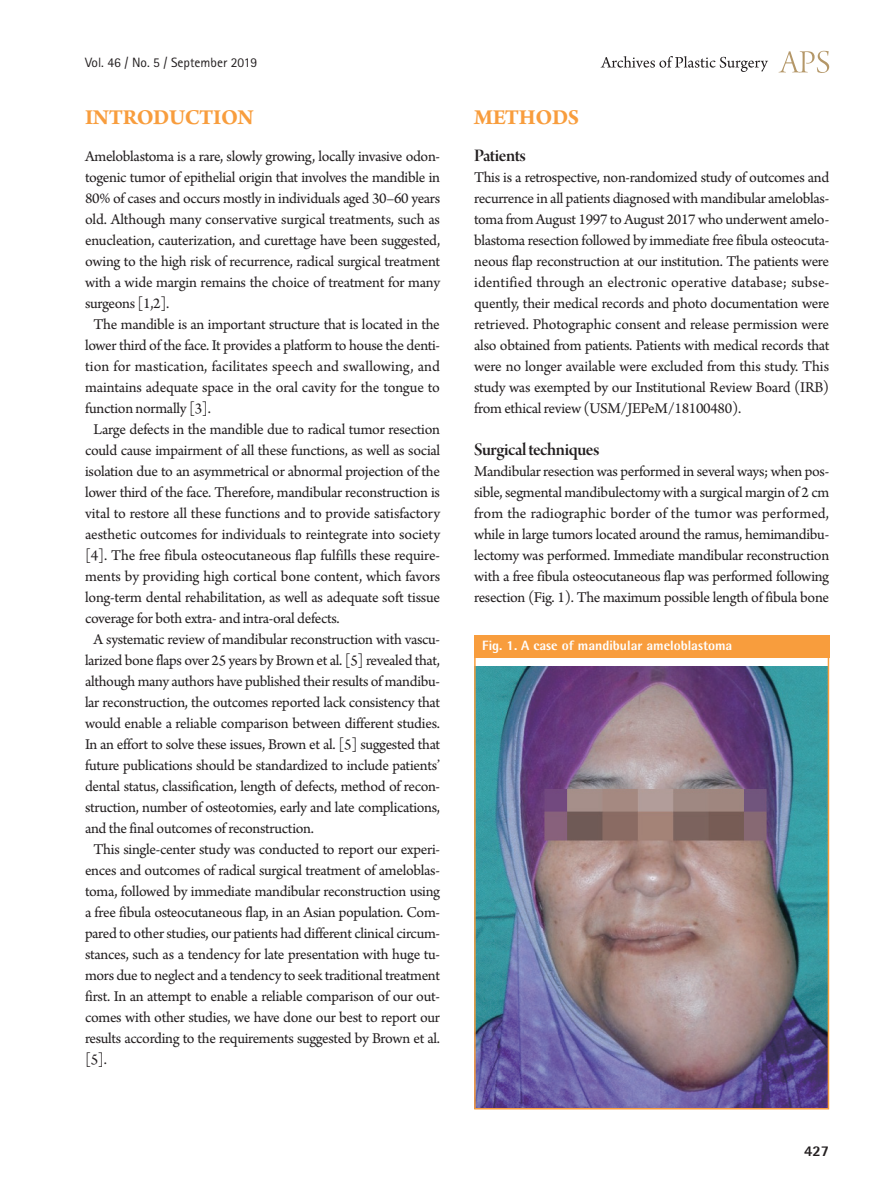
<style>
.page{position:relative;width:893px;height:1191px;background:#fff}
.page>*{position:absolute;margin:0;border:0;box-sizing:border-box;transform-origin:0 0}
.대제목{font:700 22.5px "Arno Pro";letter-spacing:-.02em;color:#f89d3d}
.중제목{font:18.75px "Arno Pro Smbd Display";letter-spacing:-.025em;color:#231f20}
.본문{font:15.75px/21px "Arno Pro";letter-spacing:-.02em;color:#231f20;text-align:justify}
.본문_0{font:15.75px/21px "Arno Pro";letter-spacing:-.02em;color:#231f20;text-align:justify}
.t1{font:800 15px "Rotis Semi Sans Std";color:#231f20}
.표그림제목{font:800 13.5px "Rotis Semi Sans Std";color:#fff}
.t2{font:13.5px "Rotis Sans Serif Std";color:#231f20}
</style>
<div class="page">
<svg style="left:779px;top:51px;width:50px;height:22px"></svg>
<svg style="left:601px;top:56px;width:167px;height:16px"></svg>
<div style="left:474px;top:635px;width:355px;height:23px;background:#f89d3d"></div>
<img style="left:477px;top:666px;width:349px;height:440px">
<div style="left:474px;top:635px;width:355px;height:474px;border:2px solid #f89d3d"></div>
<p class="t2" style="left:85px;top:54px;width:174px">Vol. 46 / No. 5 / September 2019</p>
<p class="대제목" style="left:85px;top:105px;width:170px">INTRODUCTION</p>
<p class="본문_0" style="left:85px;top:147px;width:357px">Ameloblastoma is a rare, slowly growing, locally invasive odon&shy;togenic tumor of epithelial origin that involves the mandible in 80% of cases and occurs mostly in individuals aged 30–60 years old. Although many conservative surgical treatments, such as enucleation, cauterization, and curettage have been suggested, owing to the high risk of recurrence, radical surgical treatment with a wide margin remains the choice of treatment for many surgeons [1,2].</p>
<p class="본문" style="left:85px;top:315px;width:357px;text-indent:9px">The mandible is an important structure that is located in the lower third of the face. It provides a platform to house the denti&shy;tion for mastication, facilitates speech and swallowing, and maintains adequate space in the oral cavity for the tongue to function normally [3].</p>
<p class="본문" style="left:85px;top:420px;width:357px;text-indent:9px">Large defects in the mandible due to radical tumor resection could cause impairment of all these functions, as well as social isolation due to an asymmetrical or abnormal projection of the lower third of the face. Therefore, mandibular reconstruction is vital to restore all these functions and to provide satisfactory aesthetic outcomes for individuals to reintegrate into society [4]. The free fibula osteocutaneous flap fulfills these require&shy;ments by providing high cortical bone content, which favors long-term dental rehabilitation, as well as adequate soft tissue coverage for both extra- and intra-oral defects.</p>
<p class="본문" style="left:85px;top:630px;width:357px;text-indent:9px">A systematic review of mandibular reconstruction with vascu&shy;larized bone flaps over 25 years by Brown et al. [5] revealed that, although many authors have published their results of mandibu&shy;lar reconstruction, the outcomes reported lack consistency that would enable a reliable comparison between different studies.<br>In an effort to solve these issues, Brown et al. [5] suggested that future publications should be standardized to include patients’ dental status, classification, length of defects, method of recon&shy;struction, number of osteotomies, early and late complications, and the final outcomes of reconstruction.</p>
<p class="본문" style="left:85px;top:840px;width:357px;text-indent:9px">This single-center study was conducted to report our experi&shy;ences and outcomes of radical surgical treatment of ameloblas&shy;toma, followed by immediate mandibular reconstruction using a free fibula osteocutaneous flap, in an Asian population. Com&shy;pared to other studies, our patients had different clinical circum&shy;stances, such as a tendency for late presentation with huge tu&shy;mors due to neglect and a tendency to seek traditional treatment first. In an attempt to enable a reliable comparison of our out&shy;comes with other studies, we have done our best to report our results according to the requirements suggested by Brown et al. [5].</p>
<p class="대제목" style="left:474px;top:105px;width:107px">METHODS</p>
<p class="중제목" style="left:474px;top:145px;width:53px">Patients</p>
<p class="본문_0" style="left:474px;top:168px;width:357px">This is a retrospective, non-randomized study of outcomes and recurrence in all patients diagnosed with mandibular ameloblas&shy;toma from August 1997 to August 2017 who underwent amelo&shy;blastoma resection followed by immediate free fibula osteocuta&shy;neous flap reconstruction at our institution. The patients were identified through an electronic operative database; subse&shy;quently, their medical records and photo documentation were retrieved. Photographic consent and release permission were also obtained from patients. Patients with medical records that were no longer available were excluded from this study. This study was exempted by our Institutional Review Board (IRB) from ethical review (USM/JEPeM/18100480).</p>
<p class="중제목" style="left:474px;top:439px;width:127px">Surgical techniques</p>
<p class="본문_0" style="left:474px;top:462px;width:357px">Mandibular resection was performed in several ways; when pos&shy;sible, segmental mandibulectomy with a surgical margin of 2 cm from the radiographic border of the tumor was performed, while in large tumors located around the ramus, hemimandibu&shy;lectomy was performed. Immediate mandibular reconstruction with a free fibula osteocutaneous flap was performed following resection (Fig. 1). The maximum possible length of fibula bone</p>
<p class="표그림제목" style="left:482px;top:637px;width:252px">Fig. 1. A case of mandibular ameloblastoma</p>
<p class="t1" style="left:804px;top:1141px;width:27px">427</p>
</div>
